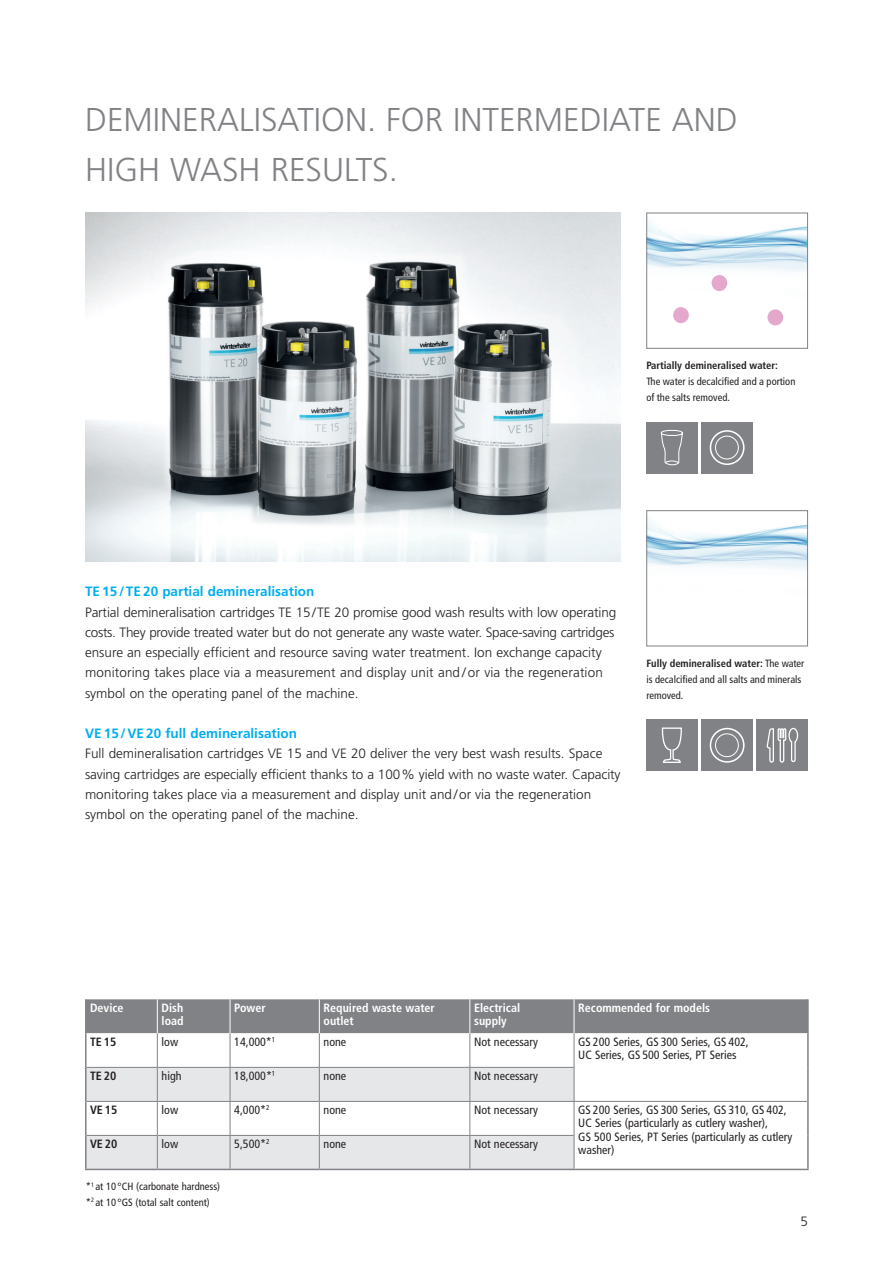
<style>
.page{position:relative;width:893px;height:1263px;background:#fff}
.page>*{position:absolute;margin:0;border:0;box-sizing:border-box;transform-origin:0 0}
.t1{font:300 33px/49.5px "Frutiger LT Pro";color:#808285}
.t2{font:300 13.5px/20.2px "Frutiger LT Pro";color:#231f20}
.t3{font:700 13.5px "Frutiger LT Pro";color:#00aeef}
.t4{font:condensed 12px/13.5px "Frutiger LT Pro";color:#231f20}
.t5{font:700 condensed 12px/13.5px "Frutiger LT Pro";color:#fff}
.t6{font:700 condensed 12px "Frutiger LT Pro";color:#231f20}
.t7{font:condensed 10.5px/15.8px "Frutiger LT Pro";color:#231f20}
.t8{font:700 condensed 10.5px "Frutiger LT Pro";color:#231f20}
.s1{font-weight:700}
</style>
<div class="page">
<img style="left:85px;top:213px;width:536px;height:348px">
<img style="left:648px;top:220px;width:158px;height:106px">
<div style="left:646px;top:213px;width:162px;height:136px;border:1px solid #808285"></div>
<div style="left:673px;top:307px;width:16px;height:16px;background:#e3a8cc;border-radius:50%"></div>
<div style="left:712px;top:275px;width:15px;height:16px;background:#e3a8cc;border-radius:50%"></div>
<div style="left:767px;top:309px;width:16px;height:16px;background:#e3a8cc;border-radius:50%"></div>
<img style="left:648px;top:519px;width:158px;height:50px">
<div style="left:646px;top:510px;width:162px;height:136px;border:1px solid #808285"></div>
<div style="left:87px;top:999px;width:720px;height:34px;background:#808285"></div>
<svg style="left:87px;top:1033px;width:720px;height:136px"></svg>
<svg style="left:87px;top:1068px;width:487px;height:101px;fill:#e6e7e9"></svg>
<hr style="left:85px;top:999px;width:2px;height:34px;background:#808285">
<hr style="left:85px;top:1101px;width:2px;height:34px;background:#808285">
<hr style="left:807px;top:999px;width:2px;height:34px;background:#808285">
<hr style="left:85px;top:1033px;width:2px;height:34px;background:#808285">
<hr style="left:807px;top:1101px;width:2px;height:34px;background:#808285">
<hr style="left:807px;top:1135px;width:2px;height:34px;background:#808285">
<hr style="left:807px;top:1033px;width:2px;height:34px;background:#808285">
<hr style="left:807px;top:1067px;width:2px;height:34px;background:#808285">
<hr style="left:85px;top:1135px;width:2px;height:34px;background:#808285">
<hr style="left:85px;top:1169px;width:72px;height:1px;background:#808285">
<hr style="left:157px;top:1169px;width:73px;height:1px;background:#808285">
<hr style="left:230px;top:1169px;width:89px;height:1px;background:#808285">
<hr style="left:319px;top:1169px;width:151px;height:1px;background:#808285">
<hr style="left:470px;top:1169px;width:104px;height:1px;background:#808285">
<hr style="left:574px;top:1169px;width:235px;height:1px;background:#808285">
<hr style="left:85px;top:1067px;width:2px;height:34px;background:#808285">
<hr style="left:157px;top:999px;width:1px;height:34px;background:#fff">
<hr style="left:230px;top:999px;width:1px;height:34px;background:#fff">
<hr style="left:319px;top:999px;width:1px;height:34px;background:#fff">
<hr style="left:469px;top:999px;width:1px;height:34px;background:#fff">
<hr style="left:574px;top:999px;width:1px;height:34px;background:#fff">
<hr style="left:87px;top:1135px;width:70px;height:1px;background:#808285">
<hr style="left:157px;top:1135px;width:73px;height:1px;background:#808285">
<hr style="left:230px;top:1135px;width:89px;height:1px;background:#808285">
<hr style="left:319px;top:1135px;width:151px;height:1px;background:#808285">
<hr style="left:470px;top:1135px;width:104px;height:1px;background:#808285">
<hr style="left:157px;top:1102px;width:1px;height:33px;background:#808285">
<hr style="left:230px;top:1102px;width:1px;height:33px;background:#808285">
<hr style="left:574px;top:1102px;width:1px;height:33px;background:#808285">
<hr style="left:157px;top:1136px;width:1px;height:33px;background:#808285">
<hr style="left:230px;top:1136px;width:1px;height:33px;background:#808285">
<hr style="left:574px;top:1136px;width:1px;height:33px;background:#808285">
<hr style="left:469px;top:1102px;width:1px;height:33px;background:#808285">
<hr style="left:469px;top:1136px;width:1px;height:33px;background:#808285">
<hr style="left:87px;top:1067px;width:70px;height:1px;background:#808285">
<hr style="left:157px;top:1067px;width:73px;height:1px;background:#808285">
<hr style="left:230px;top:1067px;width:89px;height:1px;background:#808285">
<hr style="left:319px;top:1067px;width:151px;height:1px;background:#808285">
<hr style="left:470px;top:1067px;width:104px;height:1px;background:#808285">
<hr style="left:319px;top:1102px;width:1px;height:33px;background:#808285">
<hr style="left:319px;top:1136px;width:1px;height:33px;background:#808285">
<hr style="left:157px;top:1033px;width:1px;height:34px;background:#808285">
<hr style="left:230px;top:1033px;width:1px;height:34px;background:#808285">
<hr style="left:574px;top:1033px;width:1px;height:34px;background:#808285">
<hr style="left:157px;top:1068px;width:1px;height:33px;background:#808285">
<hr style="left:230px;top:1068px;width:1px;height:33px;background:#808285">
<hr style="left:574px;top:1068px;width:1px;height:33px;background:#808285">
<hr style="left:319px;top:1033px;width:1px;height:34px;background:#808285">
<hr style="left:319px;top:1068px;width:1px;height:33px;background:#808285">
<hr style="left:469px;top:1033px;width:1px;height:34px;background:#808285">
<hr style="left:469px;top:1068px;width:1px;height:33px;background:#808285">
<hr style="left:87px;top:1101px;width:70px;height:1px;background:#808285">
<hr style="left:157px;top:1101px;width:73px;height:1px;background:#808285">
<hr style="left:230px;top:1101px;width:89px;height:1px;background:#808285">
<hr style="left:319px;top:1101px;width:151px;height:1px;background:#808285">
<hr style="left:470px;top:1101px;width:104px;height:1px;background:#808285">
<hr style="left:574px;top:1101px;width:233px;height:1px;background:#808285">
<div style="left:646px;top:422px;width:51px;height:51px;background:#808285"></div>
<svg style="left:660px;top:429px;width:23px;height:37px"></svg>
<div style="left:702px;top:422px;width:51px;height:51px;background:#808285"></div>
<div style="left:710px;top:430px;width:35px;height:35px;border:2px solid #fff;border-radius:50%"></div>
<div style="left:715px;top:436px;width:24px;height:23px;border:1px solid #fff;border-radius:50%"></div>
<div style="left:757px;top:720px;width:51px;height:51px;background:#808285"></div>
<svg style="left:767px;top:727px;width:32px;height:36px"></svg>
<div style="left:646px;top:720px;width:51px;height:51px;background:#808285"></div>
<svg style="left:661px;top:727px;width:21px;height:36px"></svg>
<div style="left:702px;top:720px;width:51px;height:51px;background:#808285"></div>
<div style="left:710px;top:728px;width:35px;height:35px;border:2px solid #fff;border-radius:50%"></div>
<div style="left:715px;top:733px;width:24px;height:24px;border:1px solid #fff;border-radius:50%"></div>
<h1 class="t1" style="left:85px;top:95px;width:654px">DEMINERALISATION. FOR INTERMEDIATE AND<br>HIGH WASH RESULTS.</h1>
<p class="t8" style="left:646px;top:359px;width:133px">Partially demineralised water:</p>
<p class="t7" style="left:646px;top:374px;width:151px">The water is decalcified and a portion of the salts removed.</p>
<p class="t3" style="left:85px;top:584px;width:231px">TE 15/TE 20 partial demineralisation</p>
<p class="t2" style="left:85px;top:602px;width:533px">Partial demineralisation cartridges TE 15/TE 20 promise good wash results with low operating costs. They provide treated water but do not generate any waste water. Space-saving cartridges ensure an especially efficient and resource saving water treatment. Ion exchange capacity monitoring takes place via a measurement and display unit and / or via the regeneration symbol on the operating panel of the machine.</p>
<p class="t3" style="left:85px;top:725px;width:213px">VE 15/VE 20 full demineralisation</p>
<p class="t2" style="left:85px;top:744px;width:537px">Full demineralisation cartridges VE 15 and VE 20 deliver the very best wash results. Space saving cartridges are especially efficient thanks to a 100% yield with no waste water. Capacity monitoring takes place via a measurement and display unit and/or via the regeneration symbol on the operating panel of the machine.</p>
<p class="t7" style="left:646px;top:655px;width:160px"><span class="s1">Fully demineralised water:</span> The water is decalcified and all salts and minerals removed.</p>
<p class="t5" style="left:90px;top:1001px;width:35px">Device</p>
<p class="t5" style="left:162px;top:1001px;width:24px">Dish load</p>
<p class="t5" style="left:234px;top:1001px;width:33px">Power</p>
<p class="t5" style="left:324px;top:1001px;width:113px">Required waste water outlet</p>
<p class="t5" style="left:474px;top:1001px;width:48px">Electrical supply</p>
<p class="t5" style="left:578px;top:1001px;width:133px">Recommended for models</p>
<p class="t6" style="left:90px;top:1034px;width:28px">TE 15</p>
<p class="t4" style="left:162px;top:1035px;width:18px">low</p>
<p class="t4" style="left:234px;top:1035px;width:43px">14,000*<sup>1</sup></p>
<p class="t4" style="left:324px;top:1035px;width:24px">none</p>
<p class="t4" style="left:474px;top:1035px;width:65px">Not necessary</p>
<p class="t4" style="left:578px;top:1035px;width:172px">GS 200 Series, GS 300 Series, GS 402,<br>UC Series, GS 500 Series, PT Series</p>
<p class="t6" style="left:90px;top:1068px;width:28px">TE 20</p>
<p class="t4" style="left:162px;top:1069px;width:22px">high</p>
<p class="t4" style="left:234px;top:1069px;width:43px">18,000*<sup>1</sup></p>
<p class="t4" style="left:324px;top:1069px;width:24px">none</p>
<p class="t4" style="left:474px;top:1069px;width:65px">Not necessary</p>
<p class="t6" style="left:90px;top:1102px;width:29px">VE 15</p>
<p class="t4" style="left:162px;top:1103px;width:18px">low</p>
<p class="t4" style="left:234px;top:1103px;width:37px">4,000*<sup>2</sup></p>
<p class="t4" style="left:324px;top:1103px;width:24px">none</p>
<p class="t4" style="left:474px;top:1103px;width:65px">Not necessary</p>
<p class="t4" style="left:578px;top:1103px;width:216px">GS 200 Series, GS 300 Series, GS 310, GS 402, UC Series (particularly as cutlery washer),<br>GS 500 Series, PT Series (particularly as cutlery washer)</p>
<p class="t6" style="left:90px;top:1136px;width:29px">VE 20</p>
<p class="t4" style="left:162px;top:1137px;width:18px">low</p>
<p class="t4" style="left:234px;top:1137px;width:37px">5,500*<sup>2</sup></p>
<p class="t4" style="left:324px;top:1137px;width:24px">none</p>
<p class="t4" style="left:474px;top:1137px;width:65px">Not necessary</p>
<p class="t7" style="left:86px;top:1178px;width:136px">*<sup>1</sup> at 10 °CH (carbonate hardness) *<sup>2</sup> at 10 °GS (total salt content)</p>
<p class="t2" style="left:800px;top:1211px;width:9px">5</p>
</div>
